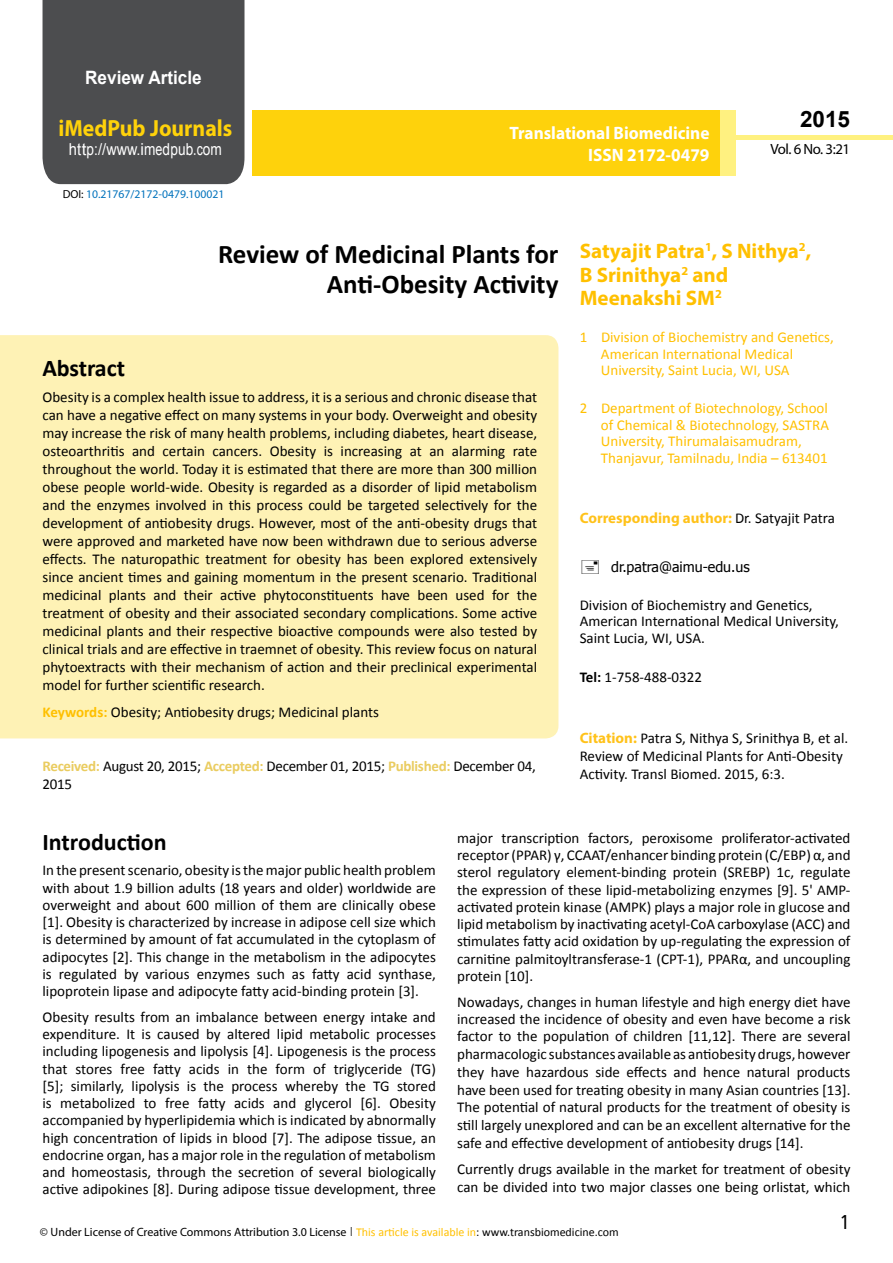
<style>
.page{position:relative;width:893px;height:1263px;background:#fff}
.page>*{position:absolute;margin:0;border:0;box-sizing:border-box;transform-origin:0 0}
.t1{font:700 27px/29.7px "Calibri";color:#000;text-align:right}
.t2{font:25.5px "Tunga";color:#000}
.t3{font:700 24px "Calibri";letter-spacing:-.005em;color:#000}
.t4{font:700 23.4px "Myriad Pro";color:#ffd20a;scale:.93 1}
.t5{font:700 22.5px "Arial";color:#000}
.t6{font:700 21px/23.1px "Myriad Pro";color:#ffc000}
.t7{font:700 18.45px "Arial";color:#fff;scale:.93 1}
.t8{font:700 18px/21.6px "Myriad Pro";color:#fff;text-align:right;scale:.96 1}
.t9{font:16.5px "Arial";letter-spacing:.005em;color:#fff;scale:.89 1}
.t10{font:15px/17.2px "Calibri";color:#000;text-align:justify}
.t11{font:15px/16.5px "Calibri";color:#ffc000}
.t12{font:15px/18px "Calibri";letter-spacing:-.02em;color:#000}
.t13{font:700 15px "Myriad Pro";color:#ffc21a}
.t14{font:14.85px "Myriad Pro";letter-spacing:-.03em;color:#000}
.t15{font:14.25px "Tahoma";color:#000}
.t16{font:12px "Myriad Pro";color:#000}
.t17{font:11.7px "Myriad Pro";color:#0072bc}
.s1{font-family:"Calibri"}
.s2{color:#000}
.s3{font-weight:700;color:#ffc000}
.s4{font-weight:700;color:#eacc60}
.s5{font-family:"Calibri";font-weight:400;color:#000}
.s6{font-weight:700}
.s7{font-family:"Myriad Pro";font-weight:700;color:#ffc21a}
.s8{font-family:"Tunga"}
.s9{font-family:"Calibri";color:#ffc000}
</style>
<div class="page">
<div style="left:43px;top:0;width:201px;height:184px;background:#4c4d4f"></div>
<div style="left:252px;top:110px;width:469px;height:66px;background:#fed20c"></div>
<div style="left:720px;top:110px;width:16px;height:66px;background:#fff180"></div>
<div style="left:736px;top:135px;width:157px;height:5px;background:#fff180"></div>
<div style="left:0;top:335px;width:558px;height:403px;background:#fef2b5"></div>
<p class="t7" style="left:85px;top:65px;width:127px">Review Article</p>
<h3 class="t4" style="left:58px;top:113px;width:188px">iMedPub Journals</h3>
<p class="t9" style="left:69px;top:139px;width:173px">http://www.imedpub<span class="s1">.</span>com</p>
<p class="t17" style="left:63px;top:187px;width:163px"><span class="s2">DOI:</span> 10.21767/2172-0479.100021</p>
<p class="t8" style="left:510px;top:122px;width:210px">Translational Biomedicine<br>ISSN 2172-0479</p>
<h3 class="t5" style="left:800px;top:104px;width:52px">2015</h3>
<p class="t14" style="left:770px;top:140px;width:81px">Vol. 6 No. 3:21</p>
<h1 class="t1" style="left:218px;top:239px;width:342px">Review of Medicinal Plants for<br>Anti-Obesity Activity</h1>
<h3 class="t3" style="left:43px;top:353px;width:84px">Abstract</h3>
<p class="t10" style="left:43px;top:388px;width:496px;line-height:18px">Obesity is a complex health issue to address, it is a serious and chronic disease that can have a negative effect on many systems in your body. Overweight and obesity may increase the risk of many health problems, including diabetes, heart disease, osteoarthritis and certain cancers. Obesity is increasing at an alarming rate throughout the world. Today it is estimated that there are more than 300 million obese people world-wide. Obesity is regarded as a disorder of lipid metabolism and the enzymes involved in this process could be targeted selectively for the development of antiobesity drugs. However, most of the anti-obesity drugs that were approved and marketed have now been withdrawn due to serious adverse effects. The naturopathic treatment for obesity has been explored extensively since ancient times and gaining momentum in the present scenario. Traditional medicinal plants and their active phytoconstituents have been used for the treatment of obesity and their associated secondary complications. Some active medicinal plants and their respective bioactive compounds were also tested by clinical trials and are effective in traemnet of obesity. This review focus on natural phytoextracts with their mechanism of action and their preclinical experimental model for further scientific research.</p>
<p class="t10" style="left:43px;top:703px;width:338px"><span class="s3">Keywords:</span> Obesity; Antiobesity drugs; Medicinal plants</p>
<p class="t12" style="left:42px;top:757px;width:495px"><span class="s4">Received:</span> August 20, 2015; <span class="s4">Accepted:</span> December 01, 2015; <span class="s4">Published:</span> December 04,<br>2015</p>
<h3 class="t6" style="left:580px;top:239px;width:233px">Satyajit Patra<sup>1</sup>, S Nithya<sup>2</sup>,<br>B Srinithya<sup>2</sup> and<br>Meenakshi SM<sup>2</sup></h3>
<p class="t11" style="left:601px;top:329px;width:234px;text-indent:-21px">1 Division of Biochemistry and Genetics,<br>American International Medical<br>University, Saint Lucia, WI, USA</p>
<p class="t11" style="left:601px;top:400px;width:230px;text-indent:-21px">2 Department of Biotechnology, School of Chemical &amp; Biotechnology, SASTRA University, Thirumalaisamudram, Thanjavur, Tamilnadu, India – 613401</p>
<p class="t13" style="left:580px;top:508px;width:257px">Corresponding author: <span class="s5">Dr. Satyajit Patra</span></p>
<p class="t15" style="left:611px;top:557px;width:140px">dr.patra@aimu-edu.us</p>
<p class="t10" style="left:580px;top:597px;width:261px;line-height:16.5px;text-align:left">Division of Biochemistry and Genetics,<br>American International Medical University,<br>Saint Lucia, WI, USA.</p>
<p class="t10" style="left:580px;top:668px;width:124px"><span class="s6">Tel:</span> 1-758-488-0322</p>
<p class="t10" style="left:580px;top:729px;width:270px;line-height:18px;text-align:left"><span class="s7">Citation:</span> Patra S, Nithya S, Srinithya B, et al.<br>Review of Medicinal Plants for Anti-Obesity<br>Activity. Transl Biomed. 2015, 6:3.</p>
<h3 class="t3" style="left:43px;top:826px;width:126px">Introduction</h3>
<p class="t10" style="left:43px;top:862px;width:395px">In the presentscenario, obesity isthemajor public health problem with about 1.9 billion adults (18 years and older) worldwide are overweight and about 600 million of them are clinically obese [1]. Obesity is characterized by increase in adipose cell size which is determined by amount of fat accumulated in the cytoplasm of adipocytes [2]. This change in the metabolism in the adipocytes is regulated by various enzymes such as fatty acid synthase, lipoprotein lipase and adipocyte fatty acid-binding protein [3].</p>
<p class="t10" style="left:43px;top:1008px;width:395px">Obesity results from an imbalance between energy intake and expenditure. It is caused by altered lipid metabolic processes including lipogenesis and lipolysis [4]. Lipogenesis is the process that stores free fatty acids in the form of triglyceride (TG) [5]; similarly, lipolysis is the process whereby the TG stored is metabolized to free fatty acids and glycerol [6]. Obesity accompanied by hyperlipidemia which is indicated by abnormally high concentration of lipids in blood [7]. The adipose tissue, an endocrine organ, has a major role in the regulation of metabolism and homeostasis, through the secretion of several biologically active adipokines [8]. During adipose tissue development, three</p>
<p class="t10" style="left:457px;top:829px;width:395px">major transcription factors, peroxisome proliferator-activated receptor(PPAR) γ, CCAAT/enhancer binding protein (C/EBP) α, and sterol regulatory element-binding protein (SREBP) 1c, regulate the expression of these lipid-metabolizing enzymes [9]. 5' AMP&shy;activated protein kinase (AMPK) plays a major role in glucose and lipid metabolism by inactivating acetyl-CoA carboxylase (ACC) and stimulates fatty acid oxidation by up-regulating the expression of carnitine palmitoyltransferase-1 (CPT-1), PPARα, and uncoupling protein [10].</p>
<p class="t10" style="left:457px;top:993px;width:395px;line-height:17.7px">Nowadays, changes in human lifestyle and high energy diet have increased the incidence of obesity and even have become a risk factor to the population of children [11,12]. There are several pharmacologic substances available as antiobesity drugs, however they have hazardous side effects and hence natural products have been used for treating obesity in many Asian countries [13].<br>The potential of natural products for the treatment of obesity is still largely unexplored and can be an excellent alternative for the safe and effective development of antiobesity drugs [14].</p>
<p class="t10" style="left:457px;top:1160px;width:395px;line-height:17.7px">Currently drugs available in the market for treatment of obesity can be divided into two major classes one being orlistat, which</p>
<p class="t16" style="left:40px;top:1224px;width:580px">© Under License of Creative Commons Attribution 3.0 License <span class="s8">|</span> <span class="s9">This article is available in</span><span class="s1">: www.transbiomedicine.com</span></p>
<h2 class="t2" style="left:841px;top:1205px;width:9px">1</h2>
</div>
